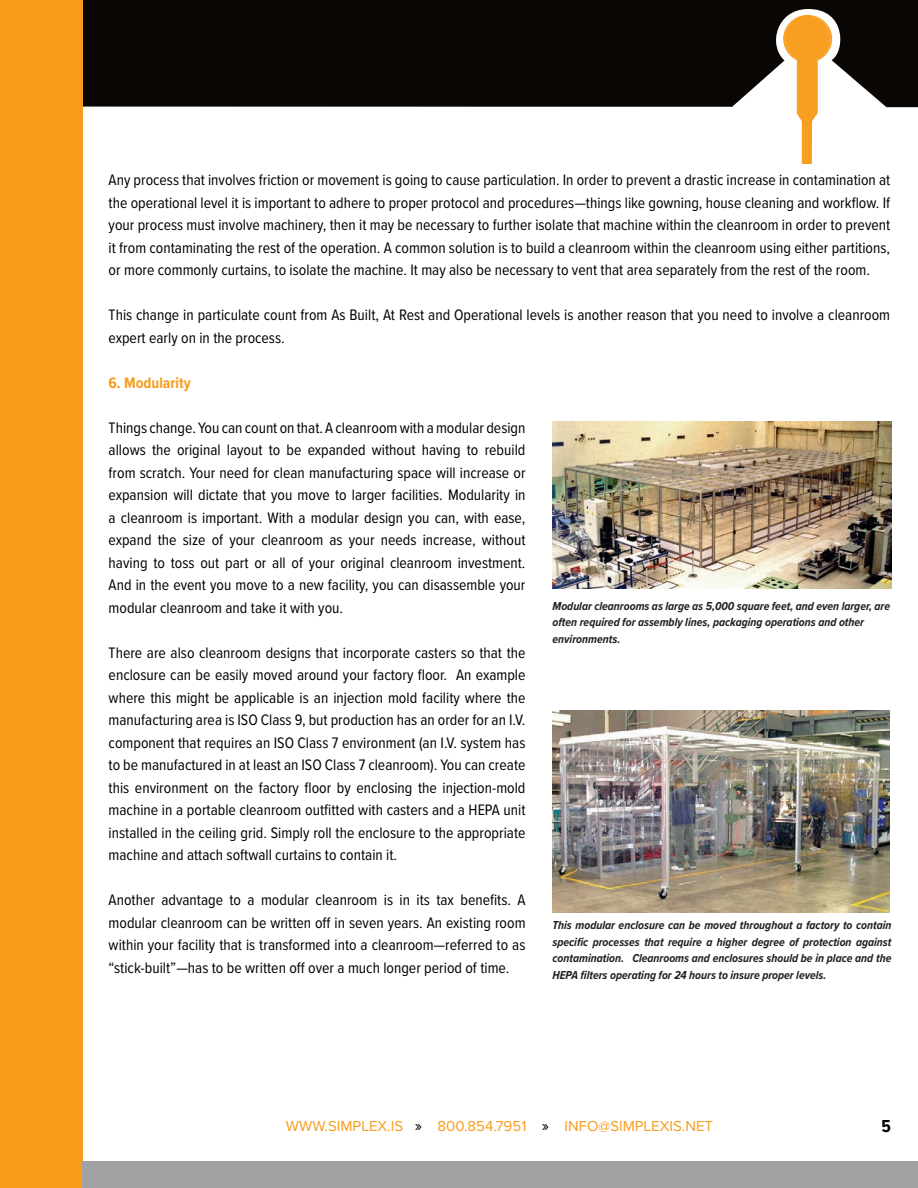
<style>
.page{position:relative;width:918px;height:1188px;background:#fff}
.page>*{position:absolute;margin:0;border:0;box-sizing:border-box;transform-origin:0 0}
.t1{font:700 18px "Proxima Nova Cond";color:#000}
.t2{font:15.75px/22.5px "Proxima Nova Cond";color:#000;text-align:justify}
.t3{font:700 15.75px "Proxima Nova Cond";color:#f89c1c}
.t4{font:15px "Proxima Nova";color:#f89c1c}
.t5{font:italic 700 12px/16.5px "Proxima Nova Cond";color:#231f20}
.s1{font-size:16.5px;color:#000}
</style>
<div class="page">
<svg style="left:796px;top:107px;width:22px;height:57px"></svg>
<svg style="left:82px;top:0;width:836px;height:107px;background:#261d14"></svg>
<div style="left:0;top:0;width:82px;height:1188px;background:#f89c1c"></div>
<div style="left:82px;top:1161px;width:836px;height:27px;background:#a0a1a2"></div>
<img style="left:553px;top:421px;width:338px;height:167px">
<img style="left:553px;top:711px;width:337px;height:201px">
<p class="t2" style="left:109px;top:168px;width:783px">Any process that involves friction or movement is going to cause particulation. In order to prevent a drastic increase in contamination at the operational level it is important to adhere to proper protocol and procedures—things like gowning, house cleaning and workflow. If your process must involve machinery, then it may be necessary to further isolate that machine within the cleanroom in order to prevent it from contaminating the rest of the operation. A common solution is to build a cleanroom within the cleanroom using either partitions, or more commonly curtains, to isolate the machine. It may also be necessary to vent that area separately from the rest of the room.</p>
<p class="t2" style="left:109px;top:303px;width:783px">This change in particulate count from As Built, At Rest and Operational levels is another reason that you need to involve a cleanroom expert early on in the process.</p>
<p class="t3" style="left:109px;top:371px;width:84px">6. Modularity</p>
<p class="t2" style="left:109px;top:416px;width:418px">Things change. You can count on that. A cleanroom with a modular design allows the original layout to be expanded without having to rebuild from scratch. Your need for clean manufacturing space will increase or expansion will dictate that you move to larger facilities. Modularity in a cleanroom is important. With a modular design you can, with ease, expand the size of your cleanroom as your needs increase, without having to toss out part or all of your original cleanroom investment.<br>And in the event you move to a new facility, you can disassemble your modular cleanroom and take it with you.</p>
<p class="t2" style="left:109px;top:641px;width:418px">There are also cleanroom designs that incorporate casters so that the enclosure can be easily moved around your factory floor. An example where this might be applicable is an injection mold facility where the manufacturing area is ISO Class 9, but production has an order for an I.V. component that requires an ISO Class 7 environment (an I.V. system has to be manufactured in at least an ISO Class 7 cleanroom). You can create this environment on the factory floor by enclosing the injection-mold machine in a portable cleanroom outfitted with casters and a HEPA unit installed in the ceiling grid. Simply roll the enclosure to the appropriate machine and attach softwall curtains to contain it.</p>
<p class="t2" style="left:109px;top:888px;width:418px">Another advantage to a modular cleanroom is in its tax benefits. A modular cleanroom can be written off in seven years. An existing room within your facility that is transformed into a cleanroom—referred to as “stick-built”—has to be written off over a much longer period of time.</p>
<p class="t5" style="left:553px;top:597px;width:339px">Modular cleanrooms as large as 5,000 square feet, and even larger, are often required for assembly lines, packaging operations and other</p>
<p class="t5" style="left:553px;top:630px;width:69px">environments.</p>
<p class="t5" style="left:553px;top:917px;width:340px;text-align:justify">This modular enclosure can be moved throughout a factory to contain specific processes that require a higher degree of protection against contamination. Cleanrooms and enclosures should be in place and the HEPA filters operating for 24 hours to insure proper levels.</p>
<p class="t4" style="left:286px;top:1117px;width:429px">WWW.SIMPLEX.IS <span class="s1">»</span> 800.854.7951 <span class="s1">»</span> INFO@SIMPLEXIS.NET</p>
<p class="t1" style="left:882px;top:1113px;width:11px">5</p>
</div>
